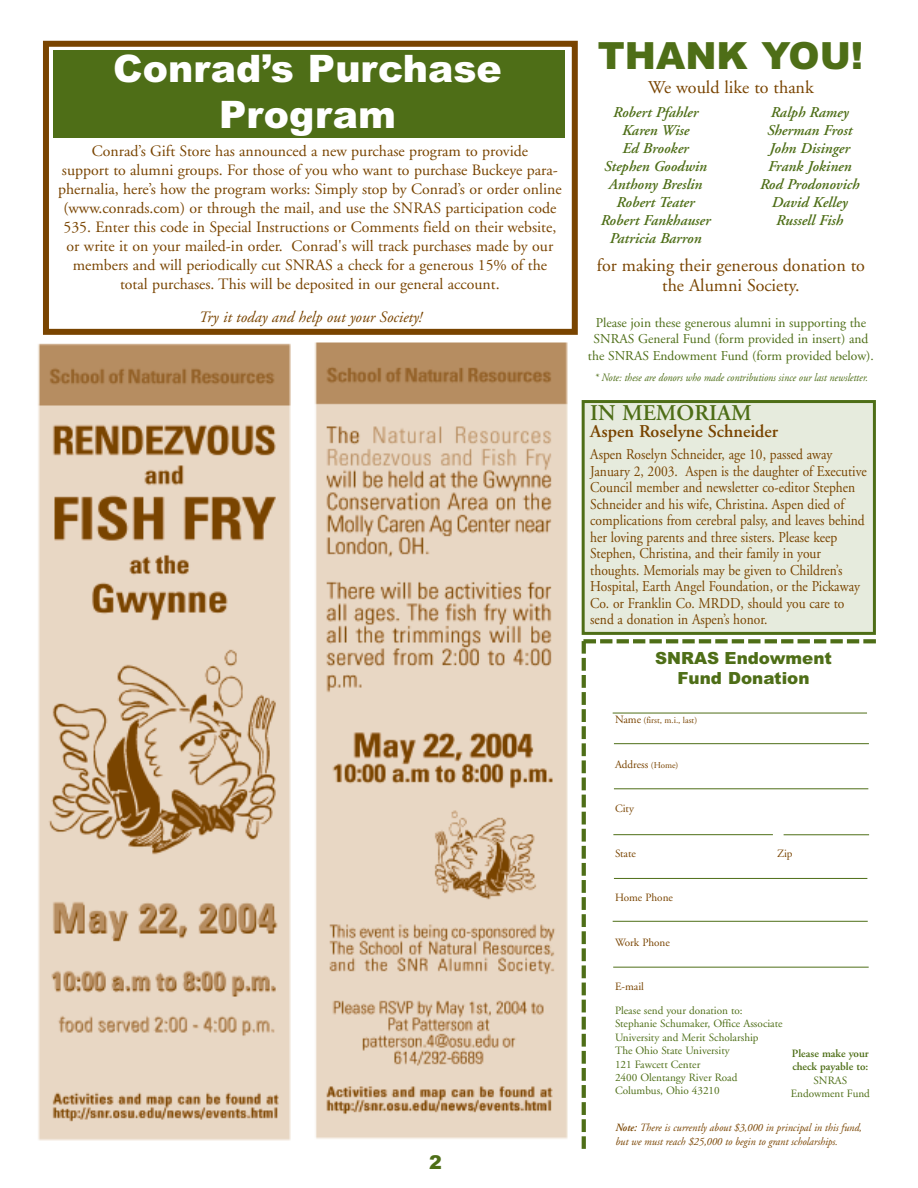
<style>
.page{position:relative;width:918px;height:1188px;background:#fff}
.page>*{position:absolute;margin:0;border:0;box-sizing:border-box;transform-origin:0 0}
.t1{font:900 37.95px/45.5px "Arial";color:#fff;text-align:center}
.t2{font:900 37.5px "Arial";color:#4e6e17}
.t3{font:600 22.5px "Adobe Garamond";color:#4e6e17}
.t4{font:900 19.05px "Arial";color:#4e6e17}
.t5{font:18px/19.5px "Adobe Garamond";color:#794400;text-align:center}
.t6{font:600 18px "Adobe Garamond";color:#794400}
.t7{font:900 16.65px/20.1px "Arial";color:#4e6e17;text-align:center}
.t8{font:15.75px/18.9px "Adobe Garamond";color:#794400;text-align:center}
.t9{font:italic 15.75px "Adobe Garamond";color:#794400}
.t10{font:15px/16.5px "Adobe Garamond";color:#794400;scale:.9 1}
.t11{font:italic 600 15px/18px "Adobe Garamond";color:#4e6e17;text-align:center}
.t12{font:13.5px/16.5px "Adobe Garamond";color:#4e6e17;text-align:center}
.t13{font:italic 11.25px "Adobe Garamond";color:#4e6e17;scale:.9 1}
.t14{font:11.1px/13.4px "Adobe Garamond";color:#4e6e17}
.t15{font:italic 11.1px/13.2px "Adobe Garamond";color:#794400;scale:.94 1}
.t16{font:11.1px "Adobe Garamond";color:#794400}
.t17{font:600 11.1px/13.4px "Adobe Garamond";color:#4e6e17}
.t18{font:8.85px "Adobe Garamond";color:#794400}
.s1{font-size:11.1px}
.s2{font-size:8.85px}
.s3{font-weight:600}
</style>
<div class="page">
<div style="left:43px;top:41px;width:535px;height:294px;border:6px solid #794400"></div>
<div style="left:53px;top:51px;width:512px;height:87px;background:#4e6e17"></div>
<img style="left:38px;top:342px;width:530px;height:799px">
<svg style="left:600px;top:639px;width:260px;height:4px"></svg>
<svg style="left:583px;top:639px;width:13px;height:4px"></svg>
<svg style="left:863px;top:639px;width:13px;height:4px"></svg>
<svg style="left:582px;top:657px;width:4px;height:476px"></svg>
<svg style="left:582px;top:641px;width:4px;height:13px"></svg>
<svg style="left:582px;top:1136px;width:4px;height:13px"></svg>
<hr style="left:614px;top:878px;width:253px;height:1px;background:#4e6e17">
<hr style="left:613px;top:834px;width:160px;height:1px;background:#4e6e17">
<hr style="left:614px;top:743px;width:255px;height:1px;background:#4e6e17">
<hr style="left:613px;top:713px;width:254px;height:1px;background:#4e6e17">
<hr style="left:614px;top:789px;width:254px;height:1px;background:#4e6e17">
<hr style="left:613px;top:921px;width:255px;height:1px;background:#4e6e17">
<hr style="left:613px;top:967px;width:256px;height:1px;background:#4e6e17">
<hr style="left:784px;top:835px;width:85px;height:1px;background:#4e6e17">
<div style="left:583px;top:402px;width:291px;height:231px;background:#e6ebdd"></div>
<div style="left:582px;top:400px;width:294px;height:235px;border:3px solid #4e6e17"></div>
<h1 class="t1" style="left:113px;top:47px;width:390px">Conrad’s Purchase<br>Program</h1>
<p class="t8" style="left:58px;top:143px;width:505px">Conrad’s Gift Store has announced a new purchase program to provide<br>support to alumni groups. For those of you who want to purchase Buckeye para&shy;phernalia, here’s how the program works: Simply stop by Conrad’s or order online (www.conrads.com) or through the mail, and use the SNRAS participation code 535. Enter this code in Special Instructions or Comments field on their website, or write it on your mailed-in order. Conrad's will track purchases made by our members and will periodically cut SNRAS a check for a generous 15% of the total purchases. This will be deposited in our general account.</p>
<p class="t9" style="left:198px;top:311px;width:225px">Try it today and help out your Society!</p>
<p class="t4" style="left:429px;top:1151px;width:14px">2</p>
<h2 class="t2" style="left:598px;top:34px;width:267px">THANK YOU!</h2>
<p class="t11" style="left:600px;top:105px;width:112px">Robert Pfahler<br>Karen Wise<br>Ed Brooker<br>Stephen Goodwin<br>Anthony Breslin<br>Robert Teater<br>Robert Fankhauser<br>Patricia Barron</p>
<p class="t11" style="left:759px;top:105px;width:101px">Ralph Ramey<br>Sherman Frost<br>John Disinger<br>Frank Jokinen<br>Rod Prodonovich<br>David Kelley<br>Russell Fish</p>
<p class="t5" style="left:648px;top:79px;width:167px">We would like to thank</p>
<p class="t5" style="left:597px;top:257px;width:270px">for making their generous donation to the Alumni Society.</p>
<p class="t12" style="left:588px;top:315px;width:288px">Please join these generous alumni in supporting the<br>SNRAS General Fund (form provided in insert) and the SNRAS Endowment Fund (form provided below).</p>
<p class="t13" style="left:594px;top:373px;width:305px">* Note: these are donors who made contributions since our last newsletter.</p>
<h3 class="t3" style="left:590px;top:404px;width:163px">IN MEMORIAM</h3>
<p class="t6" style="left:590px;top:424px;width:189px">Aspen Roselyne Schneider</p>
<p class="t10" style="left:590px;top:448px;width:309px">Aspen Roselyn Schneider, age 10, passed away January 2, 2003. Aspen is the daughter of Executive Council member and newsletter co-editor Stephen Schneider and his wife, Christina. Aspen died of complications from cerebral palsy, and leaves behind her loving parents and three sisters. Please keep Stephen, Christina, and their family in your thoughts. Memorials may be given to Children’s Hospital, Earth Angel Foundation, or the Pickaway Co. or Franklin Co. MRDD, should you care to send a donation in Aspen’s honor.</p>
<p class="t7" style="left:655px;top:649px;width:179px">SNRAS Endowment<br>Fund Donation</p>
<p class="t18" style="left:615px;top:717px;width:84px"><span class="s1">Name</span> (first, m.i., last)</p>
<p class="t16" style="left:615px;top:760px;width:65px">Address <span class="s2">(Home)</span></p>
<p class="t16" style="left:615px;top:804px;width:20px">City</p>
<p class="t16" style="left:615px;top:849px;width:22px">State</p>
<p class="t16" style="left:777px;top:849px;width:17px">Zip</p>
<p class="t16" style="left:615px;top:893px;width:59px">Home Phone</p>
<p class="t16" style="left:615px;top:938px;width:56px">Work Phone</p>
<p class="t16" style="left:615px;top:982px;width:30px">E-mail</p>
<p class="t14" style="left:615px;top:1005px;width:169px">Please send your donation to:<br>Stephanie Schumaker, Office Associate<br>University and Merit Scholarship<br>The Ohio State University<br>121 Fawcett Center<br>2400 Olentangy River Road<br>Columbus, Ohio 43210</p>
<p class="t15" style="left:615px;top:1122px;width:264px"><span class="s3">Note:</span> There is currently about $3,000 in principal in this fund, but we must reach $25,000 to begin to grant scholarships.</p>
<p class="t17" style="left:792px;top:1048px;width:78px">Please make your check payable to:</p>
<p class="t14" style="left:791px;top:1074px;width:81px;text-align:center">SNRAS<br>Endowment Fund</p>
</div>
